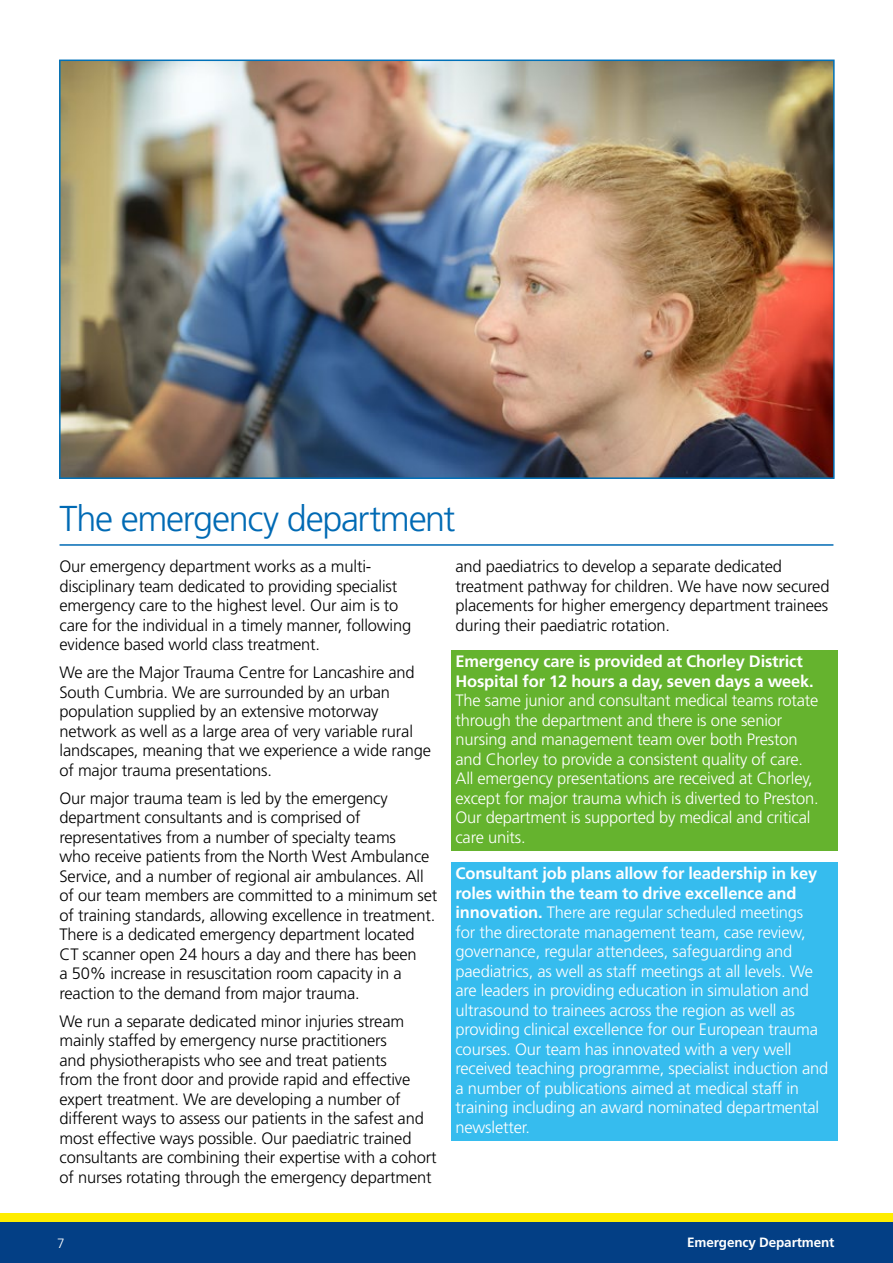
<style>
.page{position:relative;width:893px;height:1263px;background:#fff}
.page>*{position:absolute;margin:0;border:0;box-sizing:border-box;transform-origin:0 0}
.t1{font:300 36px "Frutiger LT Std";letter-spacing:-.04em;color:#006ab4}
.t2{font:300 16.5px/19.5px "Frutiger LT Std";letter-spacing:-.01em;color:#000}
.t3{font:300 16.5px/19.5px "Frutiger LT Std";letter-spacing:-.01em;color:#fff}
.t4{font:700 16.5px/19.5px "Frutiger LT Std";letter-spacing:-.01em;color:#fff}
.t5{font:700 13.5px "Frutiger LT Std";letter-spacing:-.01em;color:#fff}
.t6{font:300 13.5px "Frutiger LT Std";color:#fff}
.s1{font-weight:700}
</style>
<div class="page">
<div style="left:0;top:1214px;width:893px;height:34px;background:#ffed00"></div>
<div style="left:0;top:1222px;width:893px;height:41px;background:#033f85"></div>
<hr style="left:60px;top:544px;width:773px;height:2px;background:#006ab4">
<div style="left:451px;top:651px;width:387px;height:200px;background:#65b32e"></div>
<div style="left:451px;top:863px;width:387px;height:278px;background:#36bcee"></div>
<img style="left:62px;top:63px;width:770px;height:413px">
<div style="left:59px;top:60px;width:776px;height:419px;border:2px solid #0071b9"></div>
<h1 class="t1" style="left:60px;top:499px;width:397px">The emergency department</h1>
<p class="t2" style="left:60px;top:557px;width:353px">Our emergency department works as a multi&shy;disciplinary team dedicated to providing specialist emergency care to the highest level. Our aim is to care for the individual in a timely manner, following evidence based world class treatment.</p>
<p class="t2" style="left:60px;top:663px;width:373px">We are the Major Trauma Centre for Lancashire and South Cumbria. We are surrounded by an urban population supplied by an extensive motorway network as well as a large area of very variable rural landscapes, meaning that we experience a wide range of major trauma presentations.</p>
<p class="t2" style="left:60px;top:788px;width:379px">Our major trauma team is led by the emergency department consultants and is comprised of representatives from a number of specialty teams<br>who receive patients from the North West Ambulance Service, and a number of regional air ambulances. All of our team members are committed to a minimum set of training standards, allowing excellence in treatment.<br>There is a dedicated emergency department located CT scanner open 24 hours a day and there has been<br>a 50% increase in resuscitation room capacity in a reaction to the demand from major trauma.</p>
<p class="t2" style="left:60px;top:1012px;width:378px">We run a separate dedicated minor injuries stream mainly staffed by emergency nurse practitioners<br>and physiotherapists who see and treat patients<br>from the front door and provide rapid and effective expert treatment. We are developing a number of different ways to assess our patients in the safest and most effective ways possible. Our paediatric trained consultants are combining their expertise with a cohort of nurses rotating through the emergency department</p>
<p class="t2" style="left:455px;top:557px;width:375px">and paediatrics to develop a separate dedicated treatment pathway for children. We have now secured placements for higher emergency department trainees during their paediatric rotation.</p>
<p class="t4" style="left:455px;top:652px;width:360px">Emergency care is provided at Chorley District<br>Hospital for 12 hours a day, seven days a week.</p>
<p class="t3" style="left:455px;top:691px;width:365px">The same junior and consultant medical teams rotate through the department and there is one senior nursing and management team over both Preston and Chorley to provide a consistent quality of care.<br>All emergency presentations are received at Chorley, except for major trauma which is diverted to Preston.<br>Our department is supported by medical and critical care units.</p>
<p class="t3" style="left:455px;top:864px;width:374px"><span class="s1">Consultant job plans allow for leadership in key roles within the team to drive excellence and innovation.</span> There are regular scheduled meetings<br>for the directorate management team, case review, governance, regular attendees, safeguarding and paediatrics, as well as staff meetings at all levels. We are leaders in providing education in simulation and ultrasound to trainees across the region as well as providing clinical excellence for our European trauma courses. Our team has innovated with a very well received teaching programme, specialist induction and a number of publications aimed at medical staff in training including an award nominated departmental newsletter.</p>
<p class="t6" style="left:57px;top:1236px;width:9px">7</p>
<p class="t5" style="left:687px;top:1234px;width:149px">Emergency Department</p>
</div>
